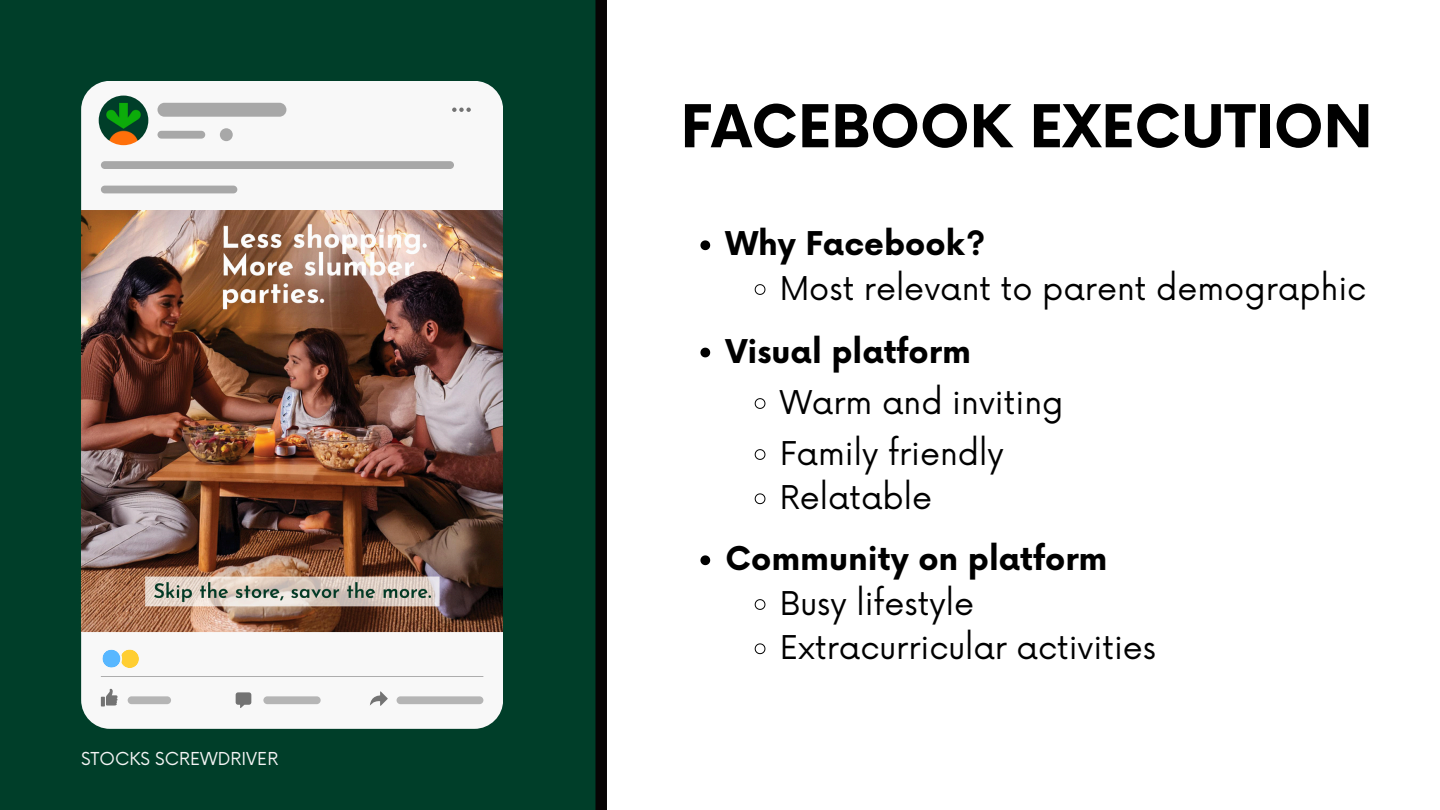
<style>
.page{position:relative;width:1440px;height:810px;background:#003e29}
.page>*{position:absolute;margin:0;border:0;box-sizing:border-box;transform-origin:0 0}
.t1{font:700 57.5px "Now";color:#000}
.t2{font:31.9px "Now";color:#000}
.t3{font:700 31.9px "Now";color:#000}
.t4{font:17.4px "Now";color:#f4f4f4}
</style>
<div class="page">
<img style="left:81px;top:210px;width:422px;height:422px">
<div style="left:81px;top:81px;width:422px;height:129px;background:#f8f8f8"></div>
<svg style="left:452px;top:108px;width:19px;height:4px"></svg>
<svg style="left:220px;top:128px;width:13px;height:13px"></svg>
<svg style="left:81px;top:632px;width:422px;height:97px"></svg>
<svg style="left:101px;top:186px;width:136px;height:7px"></svg>
<svg style="left:101px;top:161px;width:353px;height:8px"></svg>
<svg style="left:157px;top:103px;width:129px;height:14px"></svg>
<svg style="left:157px;top:131px;width:48px;height:8px"></svg>
<img style="left:99px;top:96px;width:49px;height:49px;border-radius:50%">
<div style="left:595px;top:0;width:845px;height:810px;background:#fff"></div>
<svg style="left:700px;top:240px;width:10px;height:10px"></svg>
<svg style="left:754px;top:284px;width:12px;height:11px"></svg>
<svg style="left:700px;top:348px;width:10px;height:9px"></svg>
<svg style="left:754px;top:398px;width:12px;height:11px"></svg>
<svg style="left:754px;top:449px;width:12px;height:11px"></svg>
<svg style="left:754px;top:493px;width:12px;height:12px"></svg>
<svg style="left:700px;top:555px;width:10px;height:10px"></svg>
<svg style="left:754px;top:599px;width:12px;height:11px"></svg>
<svg style="left:754px;top:643px;width:12px;height:12px"></svg>
<p class="t4" style="left:81px;top:749px;width:199px">STOCKS SCREWDRIVER</p>
<p class="t1" style="left:680px;top:96px;width:694px">FACEBOOK EXECUTION</p>
<h1 class="t3" style="left:725px;top:227px;width:262px">Why Facebook?</h1>
<p class="t2" style="left:780px;top:270px;width:588px">Most relevant to parent demographic</p>
<p class="t3" style="left:725px;top:334px;width:247px">Visual platform</p>
<p class="t2" style="left:780px;top:384px;width:285px">Warm and inviting</p>
<p class="t2" style="left:780px;top:435px;width:226px">Family friendly</p>
<p class="t2" style="left:780px;top:480px;width:154px">Relatable</p>
<p class="t3" style="left:725px;top:542px;width:383px">Community on platform</p>
<p class="t2" style="left:780px;top:585px;width:196px">Busy lifestyle</p>
<p class="t2" style="left:780px;top:630px;width:378px">Extracurricular activities</p>
</div>
